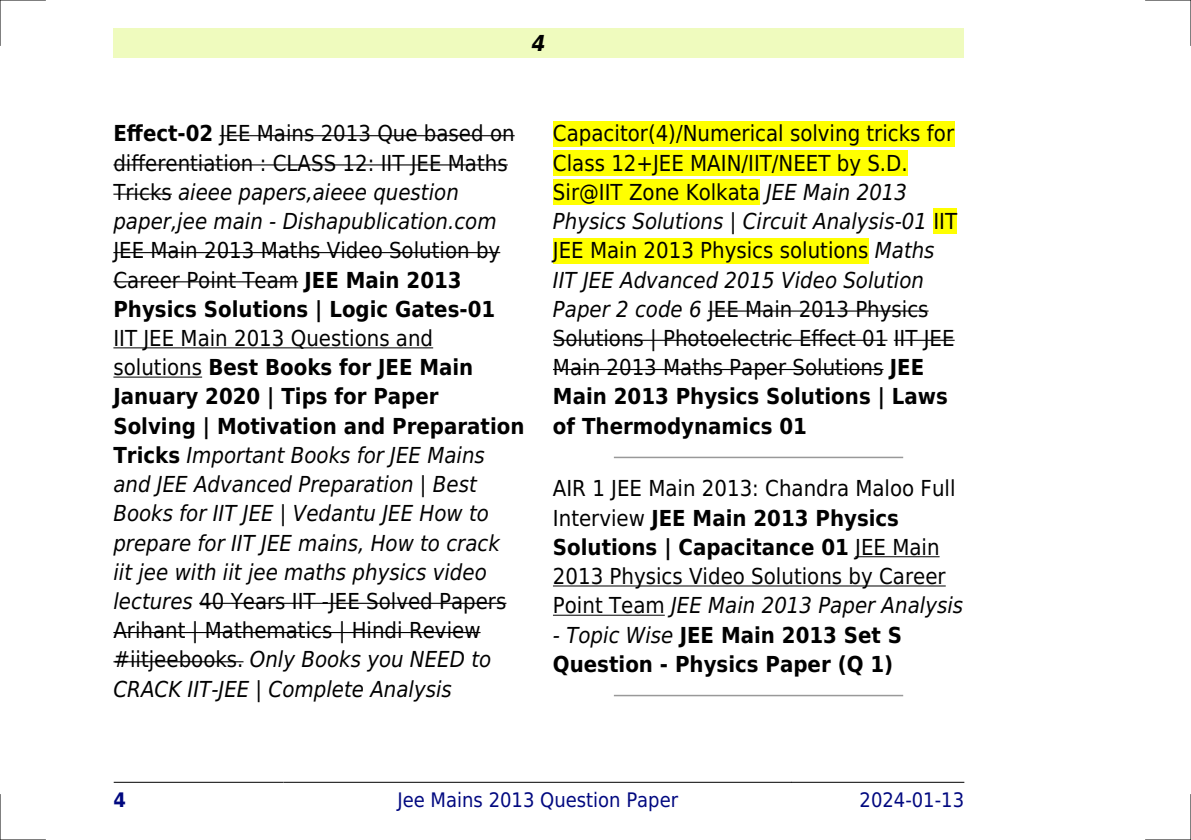
<style>
.page{position:relative;width:1191px;height:840px;background:#fff}
.page>*{position:absolute;margin:0;border:0;box-sizing:border-box;transform-origin:0 0}
.t1{font:22px/29.2px "DejaVu Sans Condensed";color:#000}
.t2{font:italic 22px/29.2px "DejaVu Sans Condensed";color:#000}
.t3{font:700 22px/29.2px "DejaVu Sans Condensed";color:#000}
.t4{font:italic 700 22px "DejaVu Sans Condensed";color:#000}
.t5{font:20px "DejaVu Sans Condensed";color:#000880}
.t6{font:700 20px "DejaVu Sans Condensed";color:#000880}
.s1{font-weight:700}
.s2{font-style:italic}
.s3{font-style:normal}
.s4{font-weight:700;font-style:normal}
.s5{font-weight:400;font-style:italic}
</style>
<div class="page">
<div style="left:113px;top:28px;width:851px;height:30px;background:#effbbe"></div>
<hr style="left:114px;top:781px;width:169px;height:1px;background:#000">
<hr style="left:284px;top:781px;width:507px;height:1px;background:#000">
<hr style="left:792px;top:781px;width:172px;height:1px;background:#000">
<hr style="left:220px;top:135px;width:294px;height:1px;background:#000">
<hr style="left:113px;top:164px;width:395px;height:1px;background:#000">
<hr style="left:113px;top:193px;width:59px;height:2px;background:#000">
<hr style="left:113px;top:252px;width:387px;height:1px;background:#000">
<hr style="left:113px;top:281px;width:185px;height:1px;background:#000">
<hr style="left:113px;top:347px;width:320px;height:1px;background:#000">
<hr style="left:113px;top:376px;width:89px;height:1px;background:#000">
<hr style="left:199px;top:602px;width:307px;height:1px;background:#000">
<hr style="left:113px;top:631px;width:367px;height:1px;background:#000">
<hr style="left:113px;top:660px;width:130px;height:2px;background:#000">
<div style="left:553px;top:121px;width:401px;height:25px;background:#ff0"></div>
<div style="left:553px;top:150px;width:354px;height:26px;background:#ff0"></div>
<div style="left:553px;top:179px;width:207px;height:26px;background:#ff0"></div>
<div style="left:933px;top:208px;width:24px;height:26px;background:#ff0"></div>
<div style="left:553px;top:238px;width:315px;height:25px;background:#ff0"></div>
<hr style="left:708px;top:310px;width:220px;height:1px;background:#000">
<hr style="left:553px;top:339px;width:334px;height:1px;background:#000">
<hr style="left:893px;top:339px;width:61px;height:1px;background:#000">
<hr style="left:553px;top:369px;width:330px;height:1px;background:#000">
<hr style="left:614px;top:456px;width:288px;height:2px;background:#999">
<hr style="left:855px;top:556px;width:84px;height:1px;background:#000">
<hr style="left:553px;top:585px;width:392px;height:1px;background:#000">
<hr style="left:553px;top:614px;width:112px;height:1px;background:#000">
<hr style="left:614px;top:694px;width:288px;height:2px;background:#999">
<hr style="left:0;top:0;width:45px;height:1px;background:#000">
<hr style="left:1145px;top:0;width:46px;height:1px;background:#000">
<hr style="left:0;top:839px;width:45px;height:1px;background:#000">
<hr style="left:1145px;top:839px;width:46px;height:1px;background:#000">
<hr style="left:0;top:0;width:1px;height:45px;background:#000">
<hr style="left:0;top:794px;width:1px;height:45px;background:#000">
<hr style="left:1190px;top:0;width:1px;height:45px;background:#000">
<hr style="left:1190px;top:794px;width:1px;height:45px;background:#000">
<p class="t4" style="left:532px;top:30px;width:15px">4</p>
<p class="t1" style="left:113px;top:119px;width:403px"><span class="s1">Effect-02</span> JEE Mains 2013 Que based on differentiation : CLASS 12: IIT JEE Maths Tricks <span class="s2">aieee papers,aieee question paper,jee main - Dishapublication.com</span></p>
<p class="t1" style="left:113px;top:236px;width:388px">JEE Main 2013 Maths Video Solution by<br>Career Point Team <span class="s1">JEE Main 2013<br>Physics Solutions | Logic Gates-01</span></p>
<p class="t2" style="left:113px;top:323px;width:412px"><span class="s3">IIT JEE Main 2013 Questions and solutions</span> <span class="s4">Best Books for JEE Main January 2020 | Tips for Paper Solving | Motivation and Preparation Tricks</span> Important Books for JEE Mains and JEE Advanced Preparation | Best Books for IIT JEE | Vedantu JEE How to prepare for IIT JEE mains, How to crack<br>iit jee with iit jee maths physics video lectures <span class="s3">40 Years IIT -JEE Solved Papers Arihant | Mathematics | Hindi Review #iitjeebooks.</span> Only Books you NEED to CRACK IIT-JEE | Complete Analysis</p>
<p class="t1" style="left:553px;top:119px;width:405px">Capacitor(4)/Numerical solving tricks for Class 12+JEE MAIN/IIT/NEET by S.D.<br>Sir@IIT Zone Kolkata <span class="s2">JEE Main 2013<br>Physics Solutions | Circuit Analysis-01</span> IIT JEE Main 2013 Physics solutions <span class="s2">Maths IIT JEE Advanced 2015 Video Solution Paper 2 code 6</span> JEE Main 2013 Physics Solutions | Photoelectric Effect 01 IIT JEE Main 2013 Maths Paper Solutions <span class="s1">JEE Main 2013 Physics Solutions | Laws of Thermodynamics 01</span></p>
<p class="t1" style="left:553px;top:474px;width:412px">AIR 1 JEE Main 2013: Chandra Maloo Full Interview <span class="s1">JEE Main 2013 Physics Solutions | Capacitance 01</span> JEE Main 2013 Physics Video Solutions by Career Point Team <span class="s2">JEE Main 2013 Paper Analysis</span></p>
<p class="t3" style="left:553px;top:620px;width:351px"><span class="s5">- Topic Wise</span> JEE Main 2013 Set S<br>Question - Physics Paper (Q 1)</p>
<p class="t6" style="left:113px;top:787px;width:14px">4</p>
<p class="t5" style="left:397px;top:787px;width:282px">Jee Mains 2013 Question Paper</p>
<p class="t5" style="left:859px;top:787px;width:106px">2024-01-13</p>
</div>
